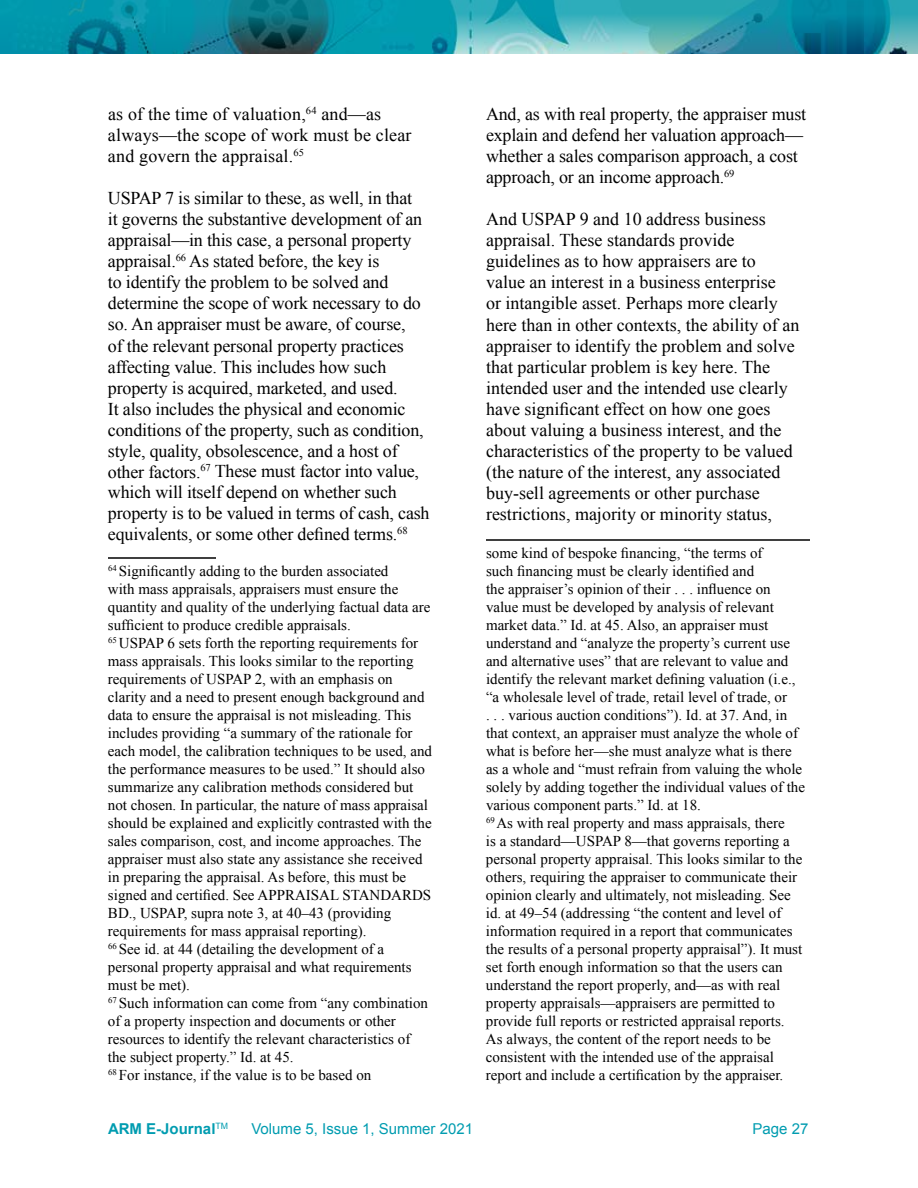
<style>
.page{position:relative;width:918px;height:1188px;background:#fff}
.page>*{position:absolute;margin:0;border:0;box-sizing:border-box;transform-origin:0 0}
.t1{font:18px/21px "Times New Roman";letter-spacing:-.01em;color:#000}
.t2{font:18px/21px "Times New Roman";letter-spacing:.01em;color:#000}
.t3{font:15px/18px "Times New Roman";color:#000}
.t4{font:15px "Arial";color:#019cb0}
.t5{font:700 15px "Arial";color:#019cb0}
</style>
<div class="page">
<hr style="left:108px;top:557px;width:108px;height:2px;background:#000">
<hr style="left:486px;top:539px;width:324px;height:2px;background:#000">
<svg style="left:0;top:0;width:918px;height:54px"></svg>
<p class="t2" style="left:108px;top:103px;width:305px">as of the time of valuation,<sup>64</sup> and—as always—the scope of work must be clear and govern the appraisal.<sup>65</sup></p>
<p class="t1" style="left:108px;top:187px;width:323px">USPAP 7 is similar to these, as well, in that<br>it governs the substantive development of an appraisal—in this case, a personal property appraisal.<sup>66</sup> As stated before, the key is<br>to identify the problem to be solved and determine the scope of work necessary to do so. An appraiser must be aware, of course,<br>of the relevant personal property practices affecting value. This includes how such property is acquired, marketed, and used.<br>It also includes the physical and economic conditions of the property, such as condition, style, quality, obsolescence, and a host of other factors.<sup>67</sup> These must factor into value, which will itself depend on whether such property is to be valued in terms of cash, cash equivalents, or some other defined terms.<sup>68</sup></p>
<p class="t3" style="left:108px;top:562px;width:326px"><sup>64</sup> Significantly adding to the burden associated<br>with mass appraisals, appraisers must ensure the quantity and quality of the underlying factual data are sufficient to produce credible appraisals.<br><sup>65</sup> USPAP 6 sets forth the reporting requirements for mass appraisals. This looks similar to the reporting requirements of USPAP 2, with an emphasis on clarity and a need to present enough background and data to ensure the appraisal is not misleading. This includes providing “a summary of the rationale for each model, the calibration techniques to be used, and the performance measures to be used.” It should also summarize any calibration methods considered but not chosen. In particular, the nature of mass appraisal should be explained and explicitly contrasted with the sales comparison, cost, and income approaches. The appraiser must also state any assistance she received in preparing the appraisal. As before, this must be signed and certified. See APPRAISAL STANDARDS BD., USPAP, supra note 3, at 40–43 (providing requirements for mass appraisal reporting).<br><sup>66</sup> See id. at 44 (detailing the development of a personal property appraisal and what requirements must be met).<br><sup>67</sup> Such information can come from “any combination of a property inspection and documents or other resources to identify the relevant characteristics of the subject property.” Id. at 45.<br><sup>68</sup> For instance, if the value is to be based on</p>
<p class="t1" style="left:486px;top:103px;width:322px">And, as with real property, the appraiser must explain and defend her valuation approach— whether a sales comparison approach, a cost approach, or an income approach.<sup>69</sup></p>
<p class="t1" style="left:486px;top:208px;width:315px">And USPAP 9 and 10 address business appraisal. These standards provide guidelines as to how appraisers are to<br>value an interest in a business enterprise<br>or intangible asset. Perhaps more clearly here than in other contexts, the ability of an appraiser to identify the problem and solve that particular problem is key here. The intended user and the intended use clearly have significant effect on how one goes about valuing a business interest, and the characteristics of the property to be valued (the nature of the interest, any associated buy-sell agreements or other purchase restrictions, majority or minority status,</p>
<p class="t3" style="left:486px;top:544px;width:321px">some kind of bespoke financing, “the terms of<br>such financing must be clearly identified and<br>the appraiser’s opinion of their . . . influence on value must be developed by analysis of relevant market data.” Id. at 45. Also, an appraiser must understand and “analyze the property’s current use and alternative uses” that are relevant to value and identify the relevant market defining valuation (i.e., “a wholesale level of trade, retail level of trade, or<br>. . . various auction conditions”). Id. at 37. And, in that context, an appraiser must analyze the whole of what is before her—she must analyze what is there as a whole and “must refrain from valuing the whole solely by adding together the individual values of the various component parts.” Id. at 18.<br><sup>69</sup> As with real property and mass appraisals, there<br>is a standard—USPAP 8—that governs reporting a personal property appraisal. This looks similar to the others, requiring the appraiser to communicate their opinion clearly and ultimately, not misleading. See id. at 49–54 (addressing “the content and level of information required in a report that communicates the results of a personal property appraisal”). It must set forth enough information so that the users can understand the report properly, and—as with real property appraisals—appraisers are permitted to provide full reports or restricted appraisal reports.<br>As always, the content of the report needs to be consistent with the intended use of the appraisal report and include a certification by the appraiser.</p>
<p class="t5" style="left:108px;top:1118px;width:122px">ARM E-Journal<sup>TM</sup></p>
<p class="t4" style="left:251px;top:1118px;width:223px">Volume 5, Issue 1, Summer 2021</p>
<p class="t4" style="left:753px;top:1118px;width:57px">Page 27</p>
</div>
